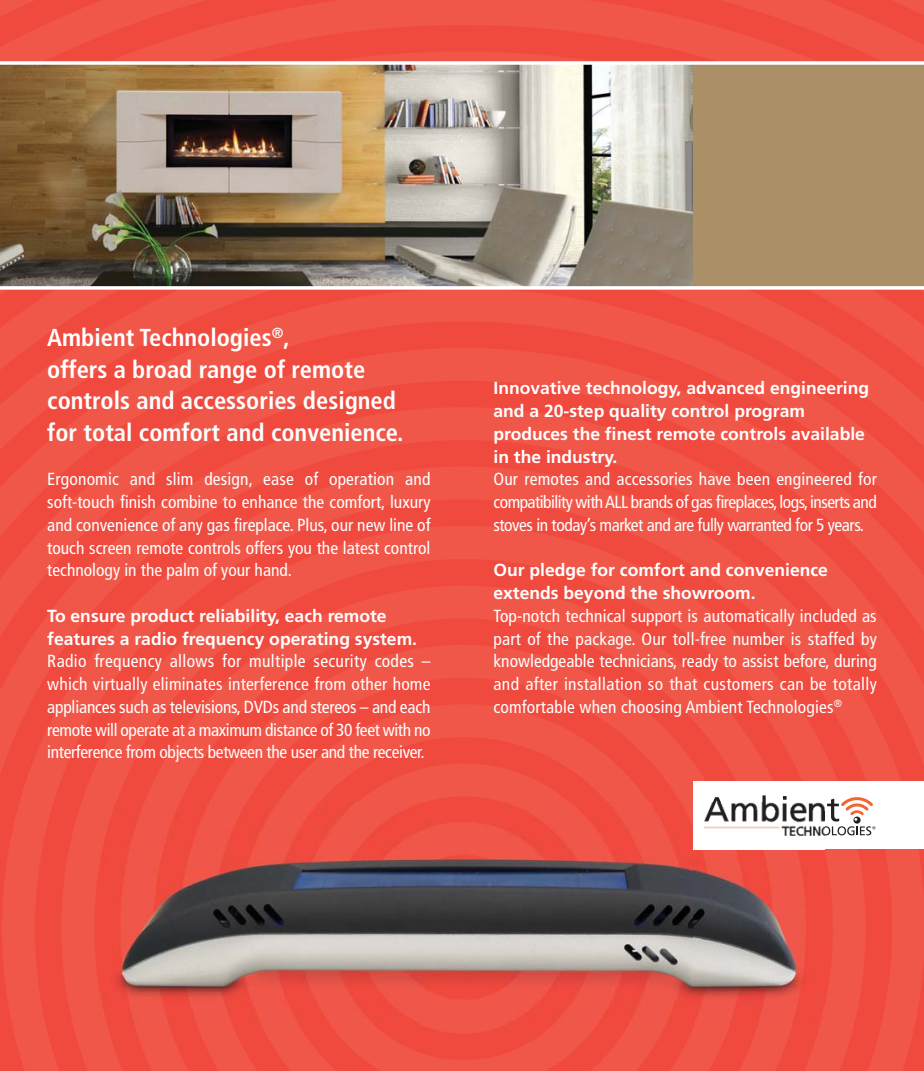
<style>
.page{position:relative;width:924px;height:1071px;background:#fff}
.page>*{position:absolute;margin:0;border:0;box-sizing:border-box;transform-origin:0 0}
.t1{font:700 condensed 24.5px/31.5px "Frutiger LT Std";color:#fff}
.t2{font:condensed 17.5px/22.8px "Frutiger LT Std";letter-spacing:-.02em;color:#fff;text-align:justify}
.t3{font:700 17.5px/22.8px "Frutiger LT Std";color:#fff}
</style>
<div class="page">
<img style="left:0;top:0;width:924px;height:1071px">
<img style="left:0;top:65px;width:693px;height:221px">
<div style="left:693px;top:63px;width:231px;height:225px;background:#ab8f67"></div>
<svg style="left:0;top:61px;width:924px;height:4px"></svg>
<svg style="left:0;top:286px;width:924px;height:4px"></svg>
<div style="left:693px;top:782px;width:231px;height:67px;background:#fff"></div>
<svg style="left:713px;top:795px;width:162px;height:40px"></svg>
<img style="left:100px;top:802px;width:724px;height:222px">
<h1 class="t1" style="left:47px;top:323px;width:358px">Ambient Technologies<sup>®</sup>,<br>offers a broad range of remote controls and accessories designed for total comfort and convenience.</h1>
<p class="t2" style="left:47px;top:469px;width:385px">Ergonomic and slim design, ease of operation and soft-touch finish combine to enhance the comfort, luxury and convenience of any gas fireplace. Plus, our new line of touch screen remote controls offers you the latest control technology in the palm of your hand.</p>
<p class="t3" style="left:47px;top:606px;width:371px">To ensure product reliability, each remote features a radio frequency operating system.</p>
<p class="t2" style="left:47px;top:651px;width:385px">Radio frequency allows for multiple security codes – which virtually eliminates interference from other home appliances such as televisions, DVDs and stereos – and each remote will operate at a maximum distance of 30 feet with no interference from objects between the user and the receiver.</p>
<p class="t3" style="left:493px;top:378px;width:377px">Innovative technology, advanced engineering and a 20-step quality control program produces the finest remote controls available in the industry.</p>
<p class="t2" style="left:493px;top:469px;width:385px">Our remotes and accessories have been engineered for compatibility with ALL brands of gas fireplaces, logs, inserts and stoves in today’s market and are fully warranted for 5 years.</p>
<p class="t3" style="left:493px;top:560px;width:336px">Our pledge for comfort and convenience extends beyond the showroom.</p>
<p class="t2" style="left:493px;top:606px;width:385px">Top-notch technical support is automatically included as part of the package. Our toll-free number is staffed by knowledgeable technicians, ready to assist before, during and after installation so that customers can be totally comfortable when choosing Ambient Technologies<sup>®</sup></p>
</div>
